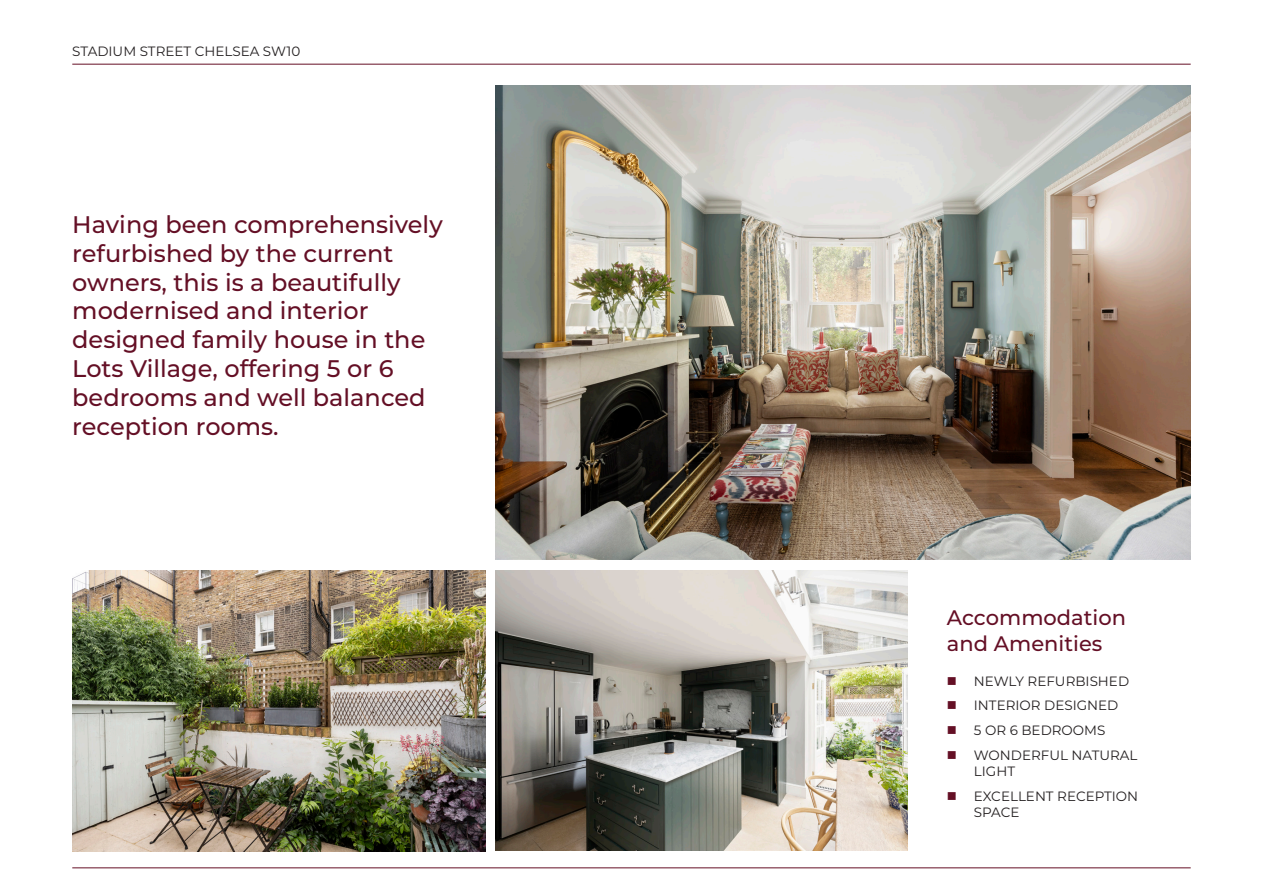
<style>
.page{position:relative;width:1263px;height:893px;background:#fff}
.page>*{position:absolute;margin:0;border:0;box-sizing:border-box;transform-origin:0 0}
.t1{font:500 24px/28.8px "Montserrat";color:#640f25}
.t2{font:500 21px/25.2px "Montserrat";color:#640f25}
.t3{font:13.5px/16.2px "Montserrat";color:#231f20}
</style>
<div class="page">
<img style="left:496px;top:85px;width:695px;height:474px">
<img style="left:72px;top:570px;width:413px;height:282px">
<img style="left:496px;top:570px;width:411px;height:280px">
<hr style="left:72px;top:867px;width:1119px;height:1px;background:#640f25">
<hr style="left:72px;top:64px;width:1119px;height:1px;background:#640f25">
<p class="t3" style="left:72px;top:43px;width:230px">STADIUM STREET CHELSEA SW10</p>
<p class="t1" style="left:72px;top:209px;width:372px">Having been comprehensively refurbished by the current owners, this is a beautifully modernised and interior designed family house in the<br>Lots Village, offering 5 or 6 bedrooms and well balanced reception rooms.</p>
<p class="t2" style="left:947px;top:604px;width:181px">Accommodation and Amenities</p>
<p class="t3" style="left:974px;top:672px;width:157px">NEWLY REFURBISHED</p>
<p class="t3" style="left:974px;top:697px;width:146px">INTERIOR DESIGNED</p>
<p class="t3" style="left:974px;top:722px;width:133px">5 OR 6 BEDROOMS</p>
<p class="t3" style="left:974px;top:746px;width:165px">WONDERFUL NATURAL<br>LIGHT</p>
<p class="t3" style="left:974px;top:787px;width:166px">EXCELLENT RECEPTION<br>SPACE</p>
</div>
